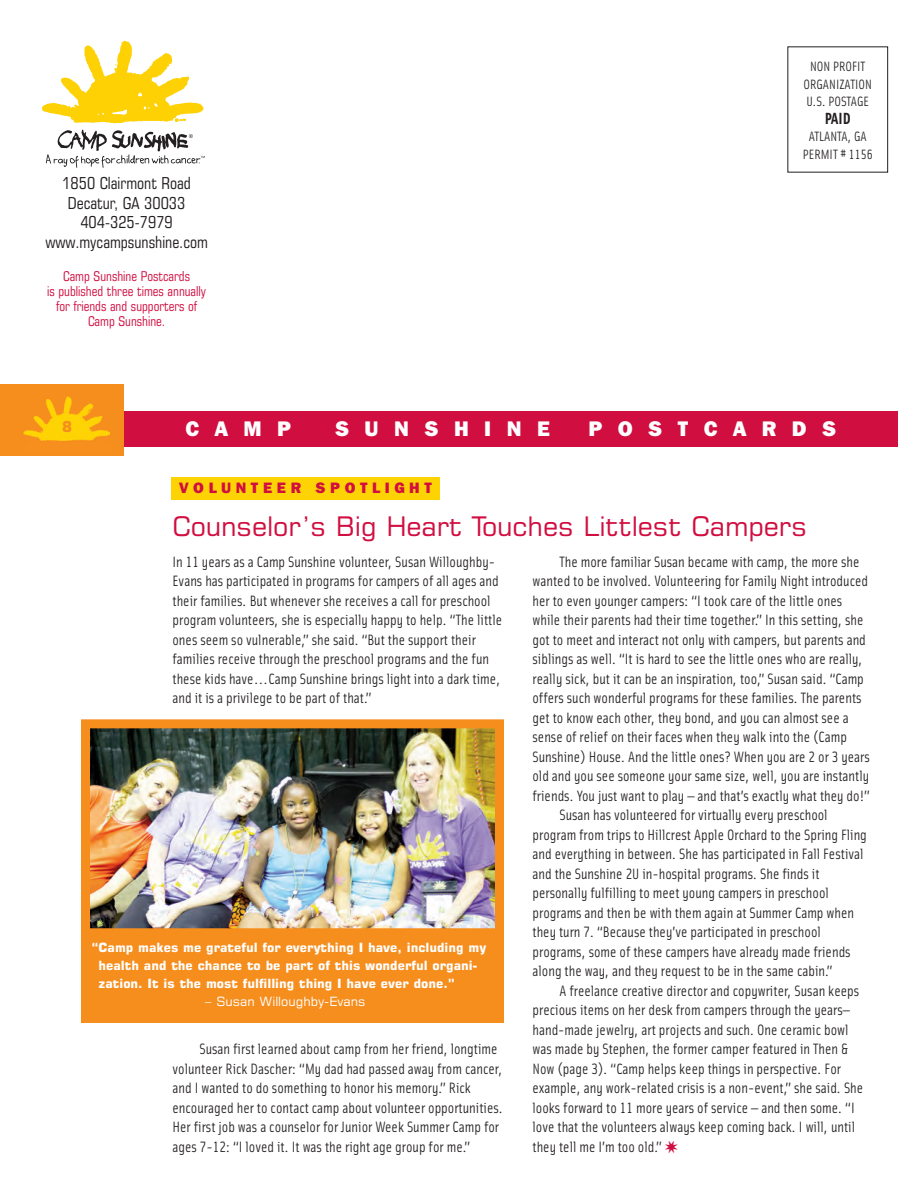
<style>
.page{position:relative;width:918px;height:1188px;background:#fff}
.page>*{position:absolute;margin:0;border:0;box-sizing:border-box;transform-origin:0 0}
.t1{font:27px "Square 721 BT";letter-spacing:-.005em;color:#d10e40}
.t2{font:800 21px "Franklin Gothic IT Cby BT";letter-spacing:.74em;color:#fff}
.t3{font:condensed 16.5px/19.5px "Square 721 BT";color:#231f20;text-align:center}
.t4{font:700 16.2px "Solex";color:#231f20}
.t5{font:15px/19.5px "Solex Regular Lining";color:#231f20}
.t6{font:800 15px "Franklin Gothic IT Cby BT";letter-spacing:.31em;color:#d10e40}
.t7{font:700 15px "Square 721 BT";color:#f68e1e}
.t8{font:condensed 13.5px/15px "Square 721 BT";color:#d10e40;text-align:center}
.t9{font:13.5px/17.5px "Solex";color:#231f20;text-align:center}
.t10{font:700 12.75px/18px "Square 721 BT";color:#fff}
.t11{font:12.75px "Square 721 BT";color:#fff}
.s1{font-family:"Solex Regular Lining"}
.s2{color:#d10e40}
</style>
<div class="page">
<div style="left:81px;top:922px;width:423px;height:101px;background:#f68e1e"></div>
<div style="left:52px;top:411px;width:846px;height:36px;background:#d10e40"></div>
<div style="left:0;top:384px;width:124px;height:72px;background:#f68e1e"></div>
<img style="left:23px;top:397px;width:86px;height:44px">
<div style="left:171px;top:477px;width:268px;height:23px;background:#fed304"></div>
<img style="left:91px;top:729px;width:403px;height:198px">
<div style="left:81px;top:719px;width:423px;height:218px;border:9px solid #f68e1e"></div>
<svg style="left:42px;top:41px;width:162px;height:82px"></svg>
<svg style="left:46px;top:130px;width:159px;height:38px"></svg>
<p class="t3" style="left:45px;top:175px;width:164px">1850 Clairmont Road<br>Decatur, GA 30033<br>404-325-7979 www.mycampsunshine.com</p>
<p class="t8" style="left:47px;top:270px;width:161px">Camp Sunshine Postcards<br>is published three times annually for friends and supporters of<br>Camp Sunshine.</p>
<p class="t9" style="left:803px;top:58px;width:70px">NON PROFIT<br>ORGANIZATION<br>U.S. POSTAGE</p>
<p class="t4" style="left:825px;top:109px;width:28px">PAID</p>
<p class="t9" style="left:803px;top:128px;width:71px">ATLANTA, GA<br>PERMIT <span class="s1"># 1156</span></p>
<p class="t7" style="left:62px;top:421px;width:12px">8</p>
<h2 class="t2" style="left:185px;top:421px;width:107px">CAMP</h2>
<h2 class="t2" style="left:335px;top:421px;width:217px">SUNSHINE</h2>
<h2 class="t2" style="left:588px;top:421px;width:249px">POSTCARDS</h2>
<p class="t6" style="left:179px;top:483px;width:254px">VOLUNTEER SPOTLIGHT</p>
<h1 class="t1" style="left:172px;top:516px;width:636px">Counselor’s Big Heart Touches Littlest Campers</h1>
<p class="t5" style="left:560px;top:552px;width:301px">The more familiar Susan became with camp, the more she</p>
<p class="t5" style="left:532px;top:571px;width:337px">wanted to be involved. Volunteering for Family Night introduced</p>
<p class="t5" style="left:532px;top:591px;width:311px">her to even younger campers: “I took care of the little ones</p>
<p class="t5" style="left:532px;top:610px;width:333px">while their parents had their time together.” In this setting, she</p>
<p class="t5" style="left:532px;top:630px;width:335px">got to meet and interact not only with campers, but parents and</p>
<p class="t5" style="left:532px;top:649px;width:332px">siblings as well. “It is hard to see the little ones who are really,</p>
<p class="t5" style="left:532px;top:669px;width:333px">really sick, but it can be an inspiration, too,” Susan said. “Camp</p>
<p class="t5" style="left:532px;top:688px;width:331px">offers such wonderful programs for these families. The parents</p>
<p class="t5" style="left:532px;top:708px;width:318px">get to know each other, they bond, and you can almost see a</p>
<p class="t5" style="left:532px;top:727px;width:316px">sense of relief on their faces when they walk into the (Camp</p>
<p class="t5" style="left:532px;top:747px;width:339px">Sunshine) House. And the little ones? When you are 2 or 3 years</p>
<p class="t5" style="left:532px;top:766px;width:338px">old and you see someone your same size, well, you are instantly</p>
<p class="t5" style="left:532px;top:786px;width:339px">friends. You just want to play — and that’s exactly what they do!”</p>
<p class="t5" style="left:560px;top:805px;width:270px">Susan has volunteered for virtually every preschool</p>
<p class="t5" style="left:532px;top:825px;width:336px">program from trips to Hillcrest Apple Orchard to the Spring Fling</p>
<p class="t5" style="left:532px;top:844px;width:333px">and everything in between. She has participated in Fall Festival</p>
<p class="t5" style="left:532px;top:864px;width:289px">and the Sunshine 2U in-hospital programs. She finds it</p>
<p class="t5" style="left:532px;top:883px;width:298px">personally fulfilling to meet young campers in preschool</p>
<p class="t5" style="left:532px;top:903px;width:323px">programs and then be with them again at Summer Camp when</p>
<p class="t5" style="left:532px;top:922px;width:290px">they turn 7. “Because they’ve participated in preschool</p>
<p class="t5" style="left:532px;top:942px;width:320px">programs, some of these campers have already made friends</p>
<p class="t5" style="left:532px;top:961px;width:302px">along the way, and they request to be in the same cabin.”</p>
<p class="t5" style="left:560px;top:981px;width:301px">A freelance creative director and copywriter, Susan keeps</p>
<p class="t5" style="left:532px;top:1000px;width:319px">precious items on her desk from campers through the years—</p>
<p class="t5" style="left:532px;top:1020px;width:318px">hand-made jewelry, art projects and such. One ceramic bowl</p>
<p class="t5" style="left:532px;top:1039px;width:317px">was made by Stephen, the former camper featured in Then &amp;</p>
<p class="t5" style="left:532px;top:1059px;width:310px">Now (page 3). “Camp helps keep things in perspective. For</p>
<p class="t5" style="left:532px;top:1078px;width:332px">example, any work-related crisis is a non-event,” she said. She</p>
<p class="t5" style="left:532px;top:1098px;width:324px">looks forward to 11 more years of service — and then some. “I</p>
<p class="t5" style="left:532px;top:1117px;width:324px">love that the volunteers always keep coming back. I will, until</p>
<p class="t5" style="left:532px;top:1137px;width:147px">they tell me I’m too old.” <span class="s2">✷</span></p>
<p class="t5" style="left:172px;top:552px;width:331px">In 11 years as a Camp Sunshine volunteer, Susan Willoughby-Evans has participated in programs for campers of all ages and their families. But whenever she receives a call for preschool program volunteers, she is especially happy to help. “The little ones seem so vulnerable,” she said. “But the support their families receive through the preschool programs and the fun these kids have...Camp Sunshine brings light into a dark time, and it is a privilege to be part of that.”</p>
<p class="t10" style="left:99px;top:940px;width:389px;text-indent:-7px">“Camp makes me grateful for everything I have, including my health and the chance to be part of this wonderful organi&shy;zation. It is the most fulfilling thing I have ever done.”</p>
<p class="t11" style="left:205px;top:997px;width:162px">– Susan Willoughby-Evans</p>
<p class="t5" style="left:172px;top:1039px;width:332px;text-indent:27px">Susan first learned about camp from her friend, longtime volunteer Rick Dascher: “My dad had passed away from cancer, and I wanted to do something to honor his memory.” Rick encouraged her to contact camp about volunteer opportunities.<br>Her first job was a counselor for Junior Week Summer Camp for ages 7-12: “I loved it. It was the right age group for me.”</p>
</div>
